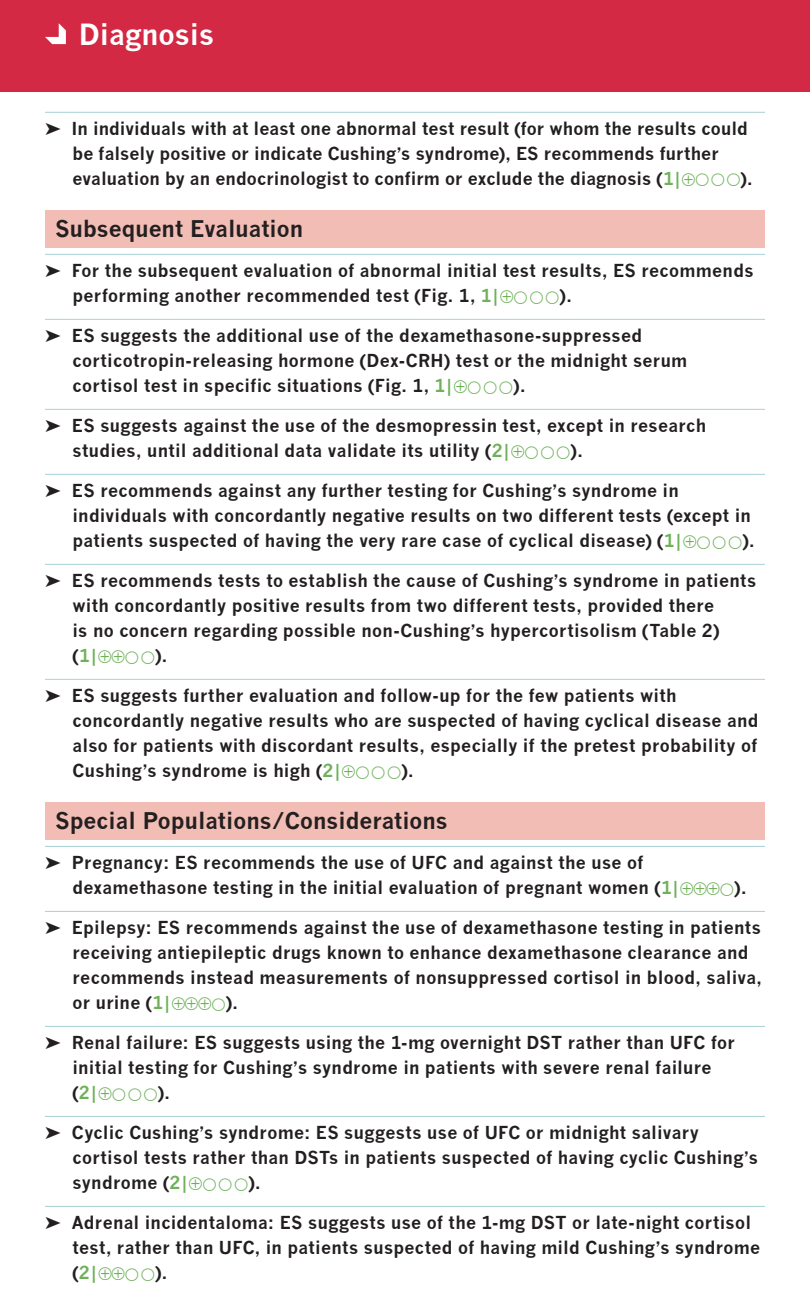
<style>
.page{position:relative;width:810px;height:1305px;background:#fff}
.page>*{position:absolute;margin:0;border:0;box-sizing:border-box;transform-origin:0 0}
.t1{font:700 28.5px "News Gothic";color:#fff}
.t2{font:700 22.5px "News Gothic";color:#231f20}
.t3{font:700 17.5px/25px "News Gothic";letter-spacing:.015em;color:#231f20}
.s1{color:#6eb159}
</style>
<div class="page">
<div style="left:0;top:0;width:810px;height:92px;background:#d42944"></div>
<svg style="left:45px;top:23px;width:21px;height:21px"></svg>
<hr style="left:45px;top:112px;width:720px;height:1px;background:#a8d2d6">
<hr style="left:45px;top:254px;width:720px;height:1px;background:#a8d2d6">
<hr style="left:45px;top:319px;width:720px;height:1px;background:#a8d2d6">
<hr style="left:45px;top:409px;width:720px;height:1px;background:#a8d2d6">
<hr style="left:45px;top:474px;width:720px;height:1px;background:#a8d2d6">
<hr style="left:45px;top:564px;width:720px;height:1px;background:#a8d2d6">
<hr style="left:45px;top:679px;width:720px;height:1px;background:#a8d2d6">
<hr style="left:45px;top:846px;width:720px;height:1px;background:#a8d2d6">
<hr style="left:45px;top:911px;width:720px;height:1px;background:#a8d2d6">
<hr style="left:45px;top:1026px;width:720px;height:1px;background:#a8d2d6">
<hr style="left:45px;top:1116px;width:720px;height:1px;background:#a8d2d6">
<hr style="left:45px;top:1206px;width:720px;height:1px;background:#a8d2d6">
<div style="left:45px;top:210px;width:720px;height:37px;background:#f2bdb5"></div>
<div style="left:45px;top:802px;width:720px;height:37px;background:#f2bdb5"></div>
<h1 class="t1" style="left:79px;top:17px;width:137px">Diagnosis</h1>
<p class="t3" style="left:72px;top:116px;width:677px;text-indent:-28px">➤ In individuals with at least one abnormal test result (for whom the results could be falsely positive or indicate Cushing’s syndrome), ES recommends further evaluation by an endocrinologist to confirm or exclude the diagnosis (<span class="s1">1|⊕</span></p>
<p class="t3" style="left:741px;top:166px;width:14px">).</p>
<p class="t2" style="left:55px;top:215px;width:250px">Subsequent Evaluation</p>
<p class="t3" style="left:72px;top:258px;width:683px;text-indent:-28px">➤ For the subsequent evaluation of abnormal initial test results, ES recommends performing another recommended test (Fig. 1, <span class="s1">1|⊕</span></p>
<p class="t3" style="left:560px;top:283px;width:14px">).</p>
<p class="t3" style="left:72px;top:323px;width:616px;text-indent:-28px">➤ ES suggests the additional use of the dexamethasone-suppressed corticotropin-releasing hormone (Dex-CRH) test or the midnight serum cortisol test in specific situations (Fig. 1, <span class="s1">1|⊕</span></p>
<p class="t3" style="left:513px;top:373px;width:14px">).</p>
<p class="t3" style="left:72px;top:413px;width:635px;text-indent:-28px">➤ ES suggests against the use of the desmopressin test, except in research studies, until additional data validate its utility (<span class="s1">2|⊕</span></p>
<p class="t3" style="left:571px;top:438px;width:14px">).</p>
<p class="t3" style="left:72px;top:478px;width:680px;text-indent:-28px">➤ ES recommends against any further testing for Cushing’s syndrome in individuals with concordantly negative results on two different tests (except in patients suspected of having the very rare case of cyclical disease) (<span class="s1">1|⊕</span></p>
<p class="t3" style="left:742px;top:528px;width:14px">).</p>
<p class="t3" style="left:72px;top:568px;width:685px;text-indent:-28px">➤ ES recommends tests to establish the cause of Cushing’s syndrome in patients with concordantly positive results from two different tests, provided there<br>is no concern regarding possible non-Cushing’s hypercortisolism (Table 2) (<span class="s1">1|⊕⊕</span></p>
<p class="t3" style="left:155px;top:643px;width:14px">).</p>
<p class="t3" style="left:72px;top:683px;width:688px;text-indent:-28px">➤ ES suggests further evaluation and follow-up for the few patients with concordantly negative results who are suspected of having cyclical disease and also for patients with discordant results, especially if the pretest probability of Cushing’s syndrome is high (<span class="s1">2|⊕</span></p>
<p class="t3" style="left:401px;top:758px;width:14px">).</p>
<p class="t2" style="left:55px;top:807px;width:394px">Special Populations/Considerations</p>
<p class="t3" style="left:72px;top:850px;width:676px;text-indent:-28px">➤ Pregnancy: ES recommends the use of UFC and against the use of dexamethasone testing in the initial evaluation of pregnant women (<span class="s1">1|⊕⊕⊕</span> ).</p>
<p class="t3" style="left:72px;top:915px;width:691px;text-indent:-28px">➤ Epilepsy: ES recommends against the use of dexamethasone testing in patients receiving antiepileptic drugs known to enhance dexamethasone clearance and recommends instead measurements of nonsuppressed cortisol in blood, saliva, or urine (<span class="s1">1|⊕⊕⊕</span> ).</p>
<p class="t3" style="left:72px;top:1030px;width:664px;text-indent:-28px">➤ Renal failure: ES suggests using the 1-mg overnight DST rather than UFC for initial testing for Cushing’s syndrome in patients with severe renal failure (<span class="s1">2|⊕</span></p>
<p class="t3" style="left:158px;top:1080px;width:14px">).</p>
<p class="t3" style="left:72px;top:1120px;width:687px;text-indent:-28px">➤ Cyclic Cushing’s syndrome: ES suggests use of UFC or midnight salivary cortisol tests rather than DSTs in patients suspected of having cyclic Cushing’s syndrome (<span class="s1">2|⊕</span></p>
<p class="t3" style="left:248px;top:1170px;width:14px">).</p>
<p class="t3" style="left:72px;top:1210px;width:689px;text-indent:-28px">➤ Adrenal incidentaloma: ES suggests use of the 1-mg DST or late-night cortisol test, rather than UFC, in patients suspected of having mild Cushing’s syndrome (<span class="s1">2|⊕⊕</span></p>
<p class="t3" style="left:155px;top:1260px;width:14px">).</p>
</div>
